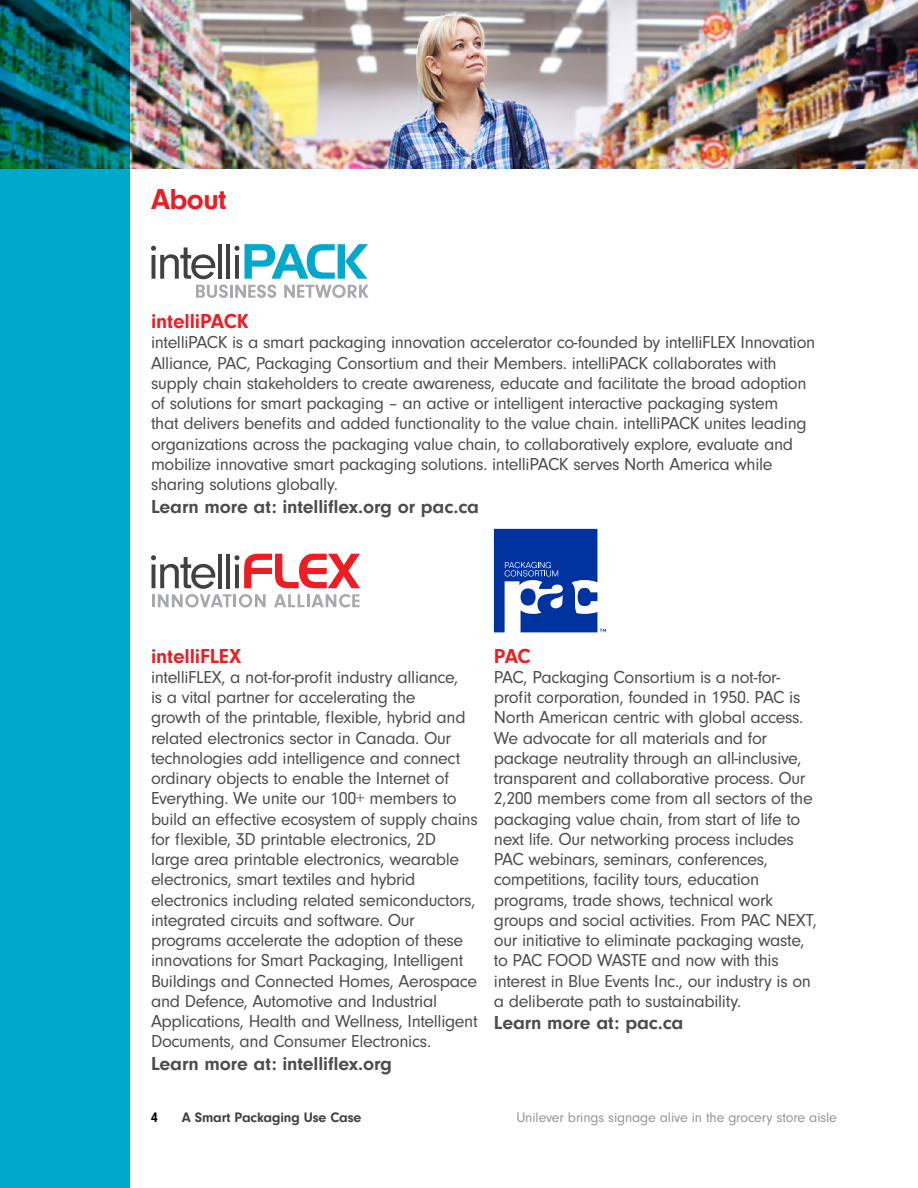
<style>
.page{position:relative;width:918px;height:1188px;background:#fff}
.page>*{position:absolute;margin:0;border:0;box-sizing:border-box;transform-origin:0 0}
.section{font:700 30px "Neuzeit Gro";letter-spacing:-.02em;color:#ed1d24}
.section-2{font:700 21px "Neuzeit Gro";letter-spacing:-.005em;color:#ed1d24}
.section-3{font:700 19.5px "Neuzeit Gro";letter-spacing:-.005em;color:#4d4d4f}
.section-4{font:18px/20.2px "Neuzeit Gro";letter-spacing:-.02em;color:#4d4d4f}
.t1{font:14.25px "Neuzeit Gro";letter-spacing:-.01em;color:#939598}
.t2{font:700 14.25px "Neuzeit Gro";letter-spacing:-.01em;color:#414042}
.t3{font:700 14.25px "Neuzeit Gro";color:#000}
</style>
<div class="page">
<div style="left:0;top:0;width:129px;height:1188px;background:#00a8cb"></div>
<img style="left:0;top:0;width:918px;height:168px">
<svg style="left:151px;top:244px;width:218px;height:54px"></svg>
<svg style="left:151px;top:554px;width:209px;height:53px"></svg>
<svg style="left:494px;top:529px;width:112px;height:103px"></svg>
<p class="section" style="left:151px;top:182px;width:77px">About</p>
<p class="section-2" style="left:151px;top:309px;width:99px">intelliPACK</p>
<p class="section-4" style="left:151px;top:333px;width:666px">intelliPACK is a smart packaging innovation accelerator co-founded by intelliFLEX Innovation Alliance, PAC, Packaging Consortium and their Members. intelliPACK collaborates with supply chain stakeholders to create awareness, educate and facilitate the broad adoption of solutions for smart packaging – an active or intelligent interactive packaging system<br>that delivers benefits and added functionality to the value chain. intelliPACK unites leading organizations across the packaging value chain, to collaboratively explore, evaluate and mobilize innovative smart packaging solutions. intelliPACK serves North America while sharing solutions globally.</p>
<p class="section-3" style="left:151px;top:495px;width:329px">Learn more at: intelliflex.org or pac.ca</p>
<p class="section-2" style="left:151px;top:644px;width:92px">intelliFLEX</p>
<p class="section-4" style="left:151px;top:667px;width:328px">intelliFLEX, a not-for-profit industry alliance,<br>is a vital partner for accelerating the<br>growth of the printable, flexible, hybrid and related electronics sector in Canada. Our technologies add intelligence and connect ordinary objects to enable the Internet of Everything. We unite our 100+ members to build an effective ecosystem of supply chains for flexible, 3D printable electronics, 2D large area printable electronics, wearable electronics, smart textiles and hybrid electronics including related semiconductors, integrated circuits and software. Our programs accelerate the adoption of these innovations for Smart Packaging, Intelligent Buildings and Connected Homes, Aerospace and Defence, Automotive and Industrial Applications, Health and Wellness, Intelligent Documents, and Consumer Electronics.</p>
<p class="section-3" style="left:151px;top:1052px;width:243px">Learn more at: intelliflex.org</p>
<p class="section-2" style="left:494px;top:644px;width:38px">PAC</p>
<p class="section-4" style="left:494px;top:667px;width:325px">PAC, Packaging Consortium is a not-for&shy;profit corporation, founded in 1950. PAC is North American centric with global access.<br>We advocate for all materials and for package neutrality through an all-inclusive, transparent and collaborative process. Our 2,200 members come from all sectors of the packaging value chain, from start of life to next life. Our networking process includes PAC webinars, seminars, conferences, competitions, facility tours, education programs, trade shows, technical work groups and social activities. From PAC NEXT, our initiative to eliminate packaging waste, to PAC FOOD WASTE and now with this interest in Blue Events Inc., our industry is on a deliberate path to sustainability.</p>
<p class="section-3" style="left:494px;top:1012px;width:191px">Learn more at: pac.ca</p>
<p class="t3" style="left:151px;top:1110px;width:9px">4</p>
<p class="t2" style="left:182px;top:1110px;width:181px">A Smart Packaging Use Case</p>
<p class="t1" style="left:516px;top:1110px;width:322px">Unilever brings signage alive in the grocery store aisle</p>
</div>
